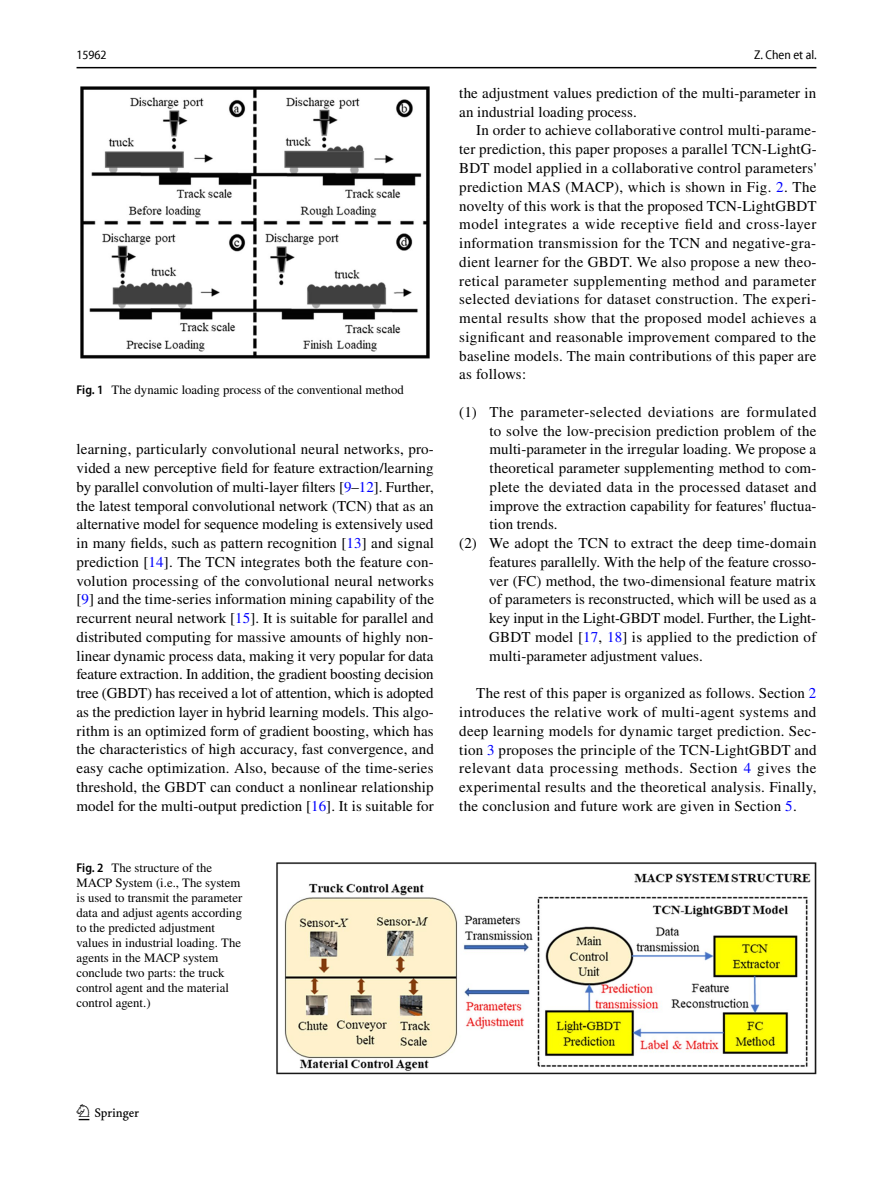
<style>
.page{position:relative;width:893px;height:1187px;background:#fff}
.page>*{position:absolute;margin:0;border:0;box-sizing:border-box;transform-origin:0 0}
.t1{font:22.5px "Springnew Regular 2";color:#000}
.t2{font:15px/18.8px "STIX";letter-spacing:.005em;color:#000;text-align:justify}
.t3{font:15px "STIX";letter-spacing:.035em;color:#000}
.t4{font:12.75px/15px "STIX";color:#000}
.t5{font:semi-condensed 12.75px "Myriad Pro Unic";color:#000}
.s1{font-family:"Myriad Pro";font-weight:600;font-stretch:semi-condensed}
.s2{color:#00f}
</style>
<div class="page">
<hr style="left:77px;top:67px;width:739px;height:1px;background:#000">
<img style="left:81px;top:87px;width:348px;height:271px">
<img style="left:276px;top:862px;width:540px;height:211px">
<p class="t5" style="left:76px;top:50px;width:32px">15962</p>
<p class="t5" style="left:754px;top:50px;width:64px">Z. Chen et al.</p>
<p class="t4" style="left:77px;top:383px;width:329px"><span class="s1">Fig. 1</span> The dynamic loading process of the conventional method</p>
<p class="t2" style="left:77px;top:441px;width:359px">learning, particularly convolutional neural networks, pro&shy;vided a new perceptive field for feature extraction/learning by parallel convolution of multi-layer filters [<span class="s2">9</span>–<span class="s2">12</span>]. Further, the latest temporal convolutional network (TCN) that as an alternative model for sequence modeling is extensively used in many fields, such as pattern recognition [<span class="s2">13</span>] and signal prediction [<span class="s2">14</span>]. The TCN integrates both the feature con&shy;volution processing of the convolutional neural networks [<span class="s2">9</span>] and the time-series information mining capability of the recurrent neural network [<span class="s2">15</span>]. It is suitable for parallel and distributed computing for massive amounts of highly non&shy;linear dynamic process data, making it very popular for data feature extraction. In addition, the gradient boosting decision tree (GBDT) has received a lot of attention, which is adopted as the prediction layer in hybrid learning models. This algo&shy;rithm is an optimized form of gradient boosting, which has the characteristics of high accuracy, fast convergence, and easy cache optimization. Also, because of the time-series threshold, the GBDT can conduct a nonlinear relationship model for the multi-output prediction [<span class="s2">16</span>]. It is suitable for</p>
<p class="t4" style="left:77px;top:860px;width:167px"><span class="s1">Fig. 2</span> The structure of the<br>MACP System (i.e., The system is used to transmit the parameter data and adjust agents according to the predicted adjustment values in industrial loading. The agents in the MACP system conclude two parts: the truck control agent and the material control agent.)</p>
<p class="t2" style="left:459px;top:84px;width:358px">the adjustment values prediction of the multi-parameter in an industrial loading process.</p>
<p class="t2" style="left:459px;top:122px;width:359px;text-indent:17px">In order to achieve collaborative control multi-parame&shy;ter prediction, this paper proposes a parallel TCN-LightG-BDT model applied in a collaborative control parameters' prediction MAS (MACP), which is shown in Fig. <span class="s2">2</span>. The novelty of this work is that the proposed TCN-LightGBDT model integrates a wide receptive field and cross-layer information transmission for the TCN and negative-gra&shy;dient learner for the GBDT. We also propose a new theo&shy;retical parameter supplementing method and parameter selected deviations for dataset construction. The experi&shy;mental results show that the proposed model achieves a significant and reasonable improvement compared to the baseline models. The main contributions of this paper are as follows:</p>
<p class="t3" style="left:459px;top:401px;width:359px">(1) The parameter-selected deviations are formulated</p>
<p class="t2" style="left:490px;top:422px;width:328px">to solve the low-precision prediction problem of the</p>
<p class="t2" style="left:490px;top:441px;width:328px">multi-parameter in the irregular loading. We propose a</p>
<p class="t2" style="left:490px;top:459px;width:328px">theoretical parameter supplementing method to com-</p>
<p class="t2" style="left:490px;top:478px;width:328px">plete the deviated data in the processed dataset and</p>
<p class="t2" style="left:490px;top:497px;width:328px">improve the extraction capability for features' fluctua-</p>
<p class="t2" style="left:490px;top:516px;width:70px">tion trends.</p>
<p class="t2" style="left:459px;top:534px;width:359px">(2) We adopt the TCN to extract the deep time-domain</p>
<p class="t2" style="left:489px;top:553px;width:329px">features parallelly. With the help of the feature crosso-</p>
<p class="t2" style="left:489px;top:572px;width:329px">ver (FC) method, the two-dimensional feature matrix</p>
<p class="t2" style="left:489px;top:591px;width:329px">of parameters is reconstructed, which will be used as a</p>
<p class="t2" style="left:489px;top:609px;width:328px">key input in the Light-GBDT model. Further, the Light-</p>
<p class="t2" style="left:489px;top:628px;width:329px">GBDT model [<span class="s2">17</span>, <span class="s2">18</span>] is applied to the prediction of</p>
<p class="t2" style="left:489px;top:647px;width:215px">multi-parameter adjustment values.</p>
<p class="t2" style="left:459px;top:684px;width:359px;text-indent:17px">The rest of this paper is organized as follows. Section <span class="s2">2 </span>introduces the relative work of multi-agent systems and deep learning models for dynamic target prediction. Sec&shy;tion <span class="s2">3</span> proposes the principle of the TCN-LightGBDT and relevant data processing methods. Section <span class="s2">4</span> gives the experimental results and the theoretical analysis. Finally, the conclusion and future work are given in Section <span class="s2">5</span>.</p>
<h1 class="t1" style="left:79px;top:1104px;width:62px">1 3</h1>
</div>
